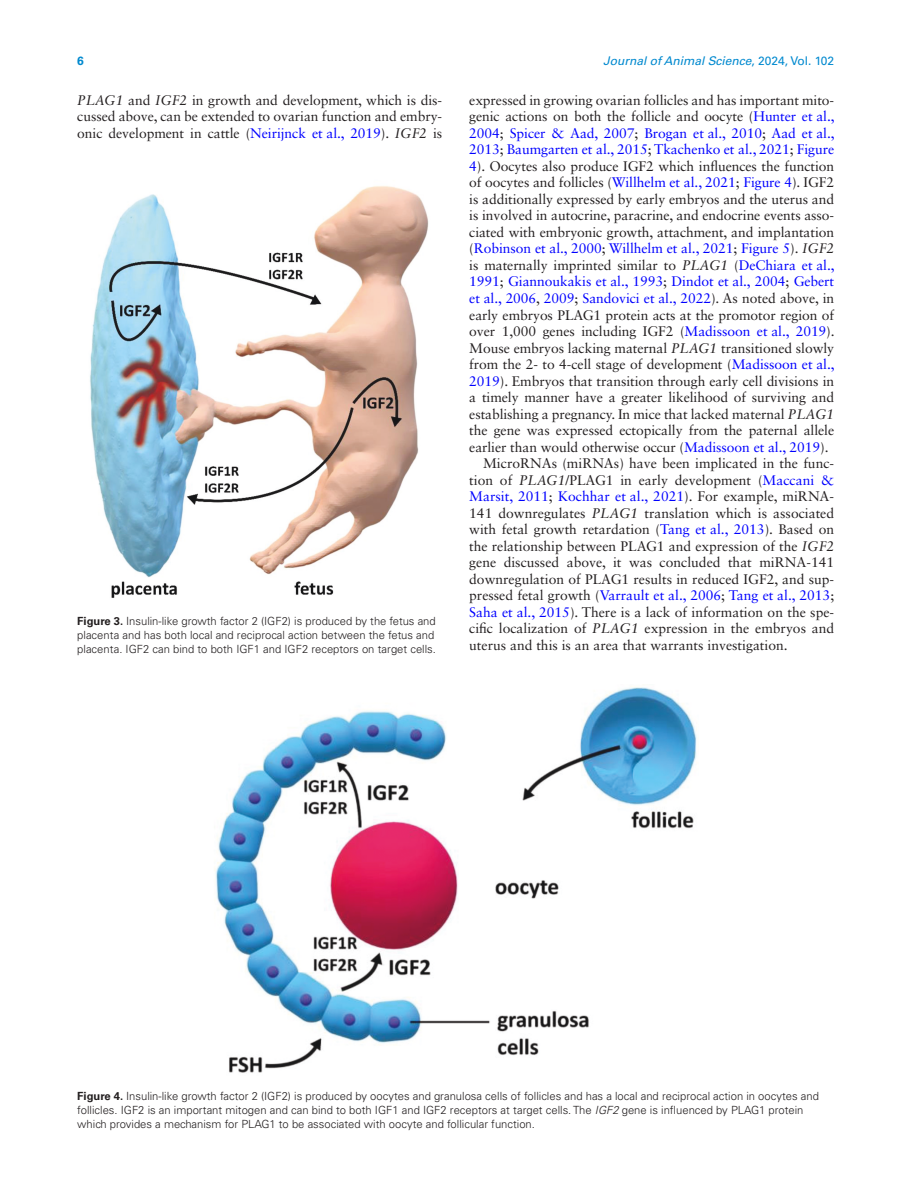
<style>
.page{position:relative;width:920px;height:1201px;background:#fff}
.page>*{position:absolute;margin:0;border:0;box-sizing:border-box;transform-origin:0 0}
.Text{font:13.8px/16.5px "Sabon LT Std";letter-spacing:-.005em;color:#231f20;text-align:justify}
.TextInd{font:13.8px/16.5px "Sabon LT Std";color:#231f20;text-align:justify}
.t1{font:italic 12px "Univers LT Std";color:#0089cf}
.t2{font:700 12px "Univers LT Std";color:#0089cf}
.FigCapt{font:300 11.25px/14.2px "Univers LT Std";color:#231f20}
.s1{font-style:normal}
.s2{font-style:italic}
.s3{color:#00f}
.s4{font-weight:700}
</style>
<div class="page">
<img style="left:90px;top:186px;width:339px;height:412px">
<img style="left:214px;top:686px;width:483px;height:387px">
<p class="t2" style="left:77px;top:53px;width:8px">6</p>
<p class="t1" style="left:603px;top:53px;width:232px">Journal of Animal Science<span class="s1">, 2024, Vol. 102</span></p>
<p class="Text" style="left:77px;top:92px;width:366px"><span class="s2">PLAG1</span> and <span class="s2">IGF2</span> in growth and development, which is dis&shy;cussed above, can be extended to ovarian function and embry&shy;onic development in cattle (<span class="s3">Neirijnck et al., 2019</span>). <span class="s2">IGF2</span> is</p>
<p class="Text" style="left:469px;top:92px;width:367px">expressed in growing ovarian follicles and has important mito&shy;genic actions on both the follicle and oocyte (<span class="s3">Hunter et al., 2004</span>; <span class="s3">Spicer &amp; Aad, 2007</span>; <span class="s3">Brogan et al., 2010</span>; <span class="s3">Aad et al., 2013</span>; <span class="s3">Baumgarten et al., 2015</span>; <span class="s3">Tkachenko et al., 2021</span>; <span class="s3">Figure 4</span>). Oocytes also produce IGF2 which influences the function of oocytes and follicles (<span class="s3">Willhelm et al., 2021</span>; <span class="s3">Figure 4</span>). IGF2 is additionally expressed by early embryos and the uterus and is involved in autocrine, paracrine, and endocrine events asso&shy;ciated with embryonic growth, attachment, and implantation (<span class="s3">Robinson et al., 2000</span>; <span class="s3">Willhelm et al., 2021</span>; <span class="s3">Figure 5</span>). <span class="s2">IGF2 </span>is maternally imprinted similar to <span class="s2">PLAG1</span> (<span class="s3">DeChiara et al., 1991</span>; <span class="s3">Giannoukakis et al., 1993</span>; <span class="s3">Dindot et al., 2004</span>; <span class="s3">Gebert et al., 2006</span>, <span class="s3">2009</span>; <span class="s3">Sandovici et al., 2022</span>). As noted above, in early embryos PLAG1 protein acts at the promotor region of over 1,000 genes including IGF2 (<span class="s3">Madissoon et al., 2019</span>).<br>Mouse embryos lacking maternal <span class="s2">PLAG1</span> transitioned slowly from the 2- to 4-cell stage of development (<span class="s3">Madissoon et al., 2019</span>). Embryos that transition through early cell divisions in a timely manner have a greater likelihood of surviving and establishing a pregnancy. In mice that lacked maternal <span class="s2">PLAG1 </span>the gene was expressed ectopically from the paternal allele earlier than would otherwise occur (<span class="s3">Madissoon et al., 2019</span>).</p>
<p class="TextInd" style="left:469px;top:455px;width:366px;text-indent:14px">MicroRNAs (miRNAs) have been implicated in the func&shy;tion of <span class="s2">PLAG1</span>/PLAG1 in early development (<span class="s3">Maccani &amp; Marsit, 2011</span>; <span class="s3">Kochhar et al., 2021</span>). For example, miRNA-141 downregulates <span class="s2">PLAG1</span> translation which is associated with fetal growth retardation (<span class="s3">Tang et al., 2013</span>). Based on the relationship between PLAG1 and expression of the <span class="s2">IGF2 </span>gene discussed above, it was concluded that miRNA-141 downregulation of PLAG1 results in reduced IGF2, and sup&shy;pressed fetal growth (<span class="s3">Varrault et al., 2006</span>; <span class="s3">Tang et al., 2013</span>; <span class="s3">Saha et al., 2015</span>). There is a lack of information on the spe&shy;cific localization of <span class="s2">PLAG1</span> expression in the embryos and uterus and this is an area that warrants investigation.</p>
<p class="FigCapt" style="left:77px;top:613px;width:360px"><span class="s4">Figure 3.</span> Insulin-like growth factor 2 (IGF2) is produced by the fetus and placenta and has both local and reciprocal action between the fetus and placenta. IGF2 can bind to both IGF1 and IGF2 receptors on target cells.</p>
<p class="FigCapt" style="left:77px;top:1088px;width:743px"><span class="s4">Figure 4.</span> Insulin-like growth factor 2 (IGF2) is produced by oocytes and granulosa cells of follicles and has a local and reciprocal action in oocytes and follicles. IGF2 is an important mitogen and can bind to both IGF1 and IGF2 receptors at target cells. The <span class="s2">IGF2</span> gene is influenced by PLAG1 protein which provides a mechanism for PLAG1 to be associated with oocyte and follicular function.</p>
</div>
